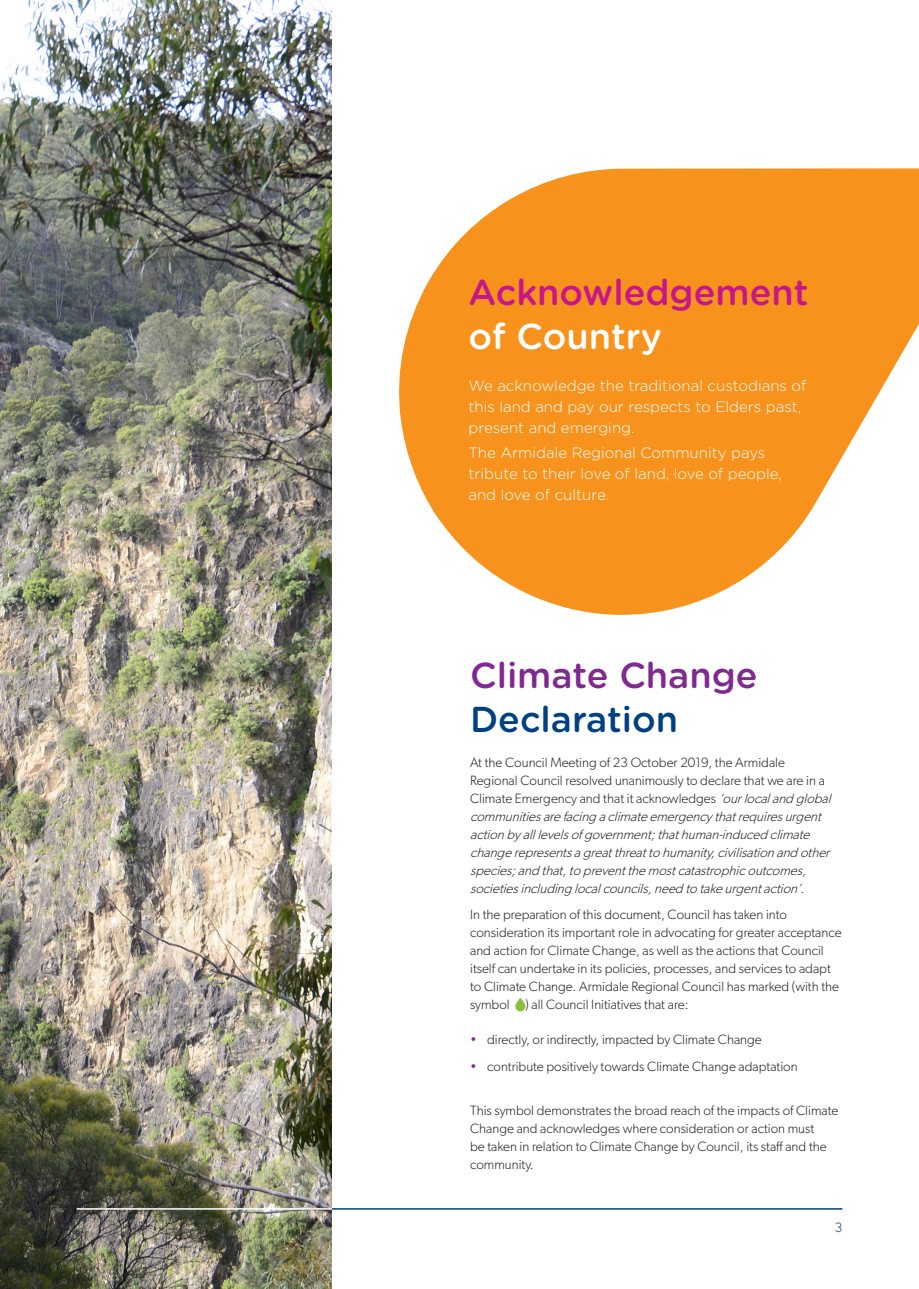
<style>
.page{position:relative;width:919px;height:1289px;background:#fff}
.page>*{position:absolute;margin:0;border:0;box-sizing:border-box;transform-origin:0 0}
.t1{font:500 36px/43.2px "Gotham Rounded";color:#c5168c}
.t2{font:500 36px/43.2px "Gotham Rounded";color:#802990}
.t3{font:300 15px/21px "Gotham Rounded";color:#fff}
.Body{font:300 13.5px/18px "Gibson";color:#231f20}
.Body-2{font:italic 300 13.5px/18px "Gibson";color:#231f20}
.t4{font:300 13.5px "Gibson";color:#014081}
.s1{color:#fff}
.s2{color:#014081}
.s3{font-style:normal}
.s4{color:#802990}
</style>
<div class="page">
<hr style="left:77px;top:1208px;width:765px;height:1px;background:#014081">
<svg style="left:399px;top:168px;width:519px;height:447px;fill:#f7931d"></svg>
<img style="left:0;top:0;width:332px;height:1288px">
<hr style="left:77px;top:1208px;width:255px;height:1px;background:#fff">
<svg style="left:515px;top:998px;width:10px;height:13px"></svg>
<p class="t1" style="left:468px;top:269px;width:341px">Acknowledgement <span class="s1">of Country</span></p>
<p class="t3" style="left:468px;top:374px;width:339px">We acknowledge the traditional custodians of this land and pay our respects to Elders past, present and emerging.</p>
<p class="t3" style="left:468px;top:441px;width:315px">The Armidale Regional Community pays tribute to their love of land, love of people, and love of culture.</p>
<p class="t2" style="left:470px;top:652px;width:289px">Climate Change<br><span class="s2">Declaration</span></p>
<p class="Body-2" style="left:470px;top:752px;width:366px"><span class="s3">At the Council Meeting of 23 October 2019, the Armidale Regional Council resolved unanimously to declare that we are in a Climate Emergency and that it acknowledges</span> ‘ourlocalandglobal communitiesarefacingaclimateemergencythatrequiresurgent actionbyalllevelsofgovernment;thathuman-inducedclimate changerepresentsagreatthreattohumanity,civilisationandother species;andthat,topreventthemostcatastrophicoutcomes, societiesincludinglocalcouncils,needtotakeurgentaction’<span class="s3">.</span></p>
<p class="Body" style="left:470px;top:905px;width:373px">In the preparation of this document, Council has taken into consideration its important role in advocating for greater acceptance and action for Climate Change, as well as the actions that Council itself can undertake in its policies, processes, and services to adapt to Climate Change. Armidale Regional Council has marked (with the symbol ) all Council Initiatives that are:</p>
<p class="Body" style="left:470px;top:1030px;width:293px"><span class="s4">•</span> directly, or indirectly, impacted by Climate Change</p>
<p class="Body" style="left:470px;top:1056px;width:329px"><span class="s4">•</span> contribute positively towards Climate Change adaptation</p>
<p class="Body" style="left:470px;top:1101px;width:369px">This symbol demonstrates the broad reach of the impacts of Climate Change and acknowledges where consideration or action must<br>be taken in relation to Climate Change by Council, its staff and the community.</p>
<p class="t4" style="left:834px;top:1218px;width:9px">3</p>
</div>
